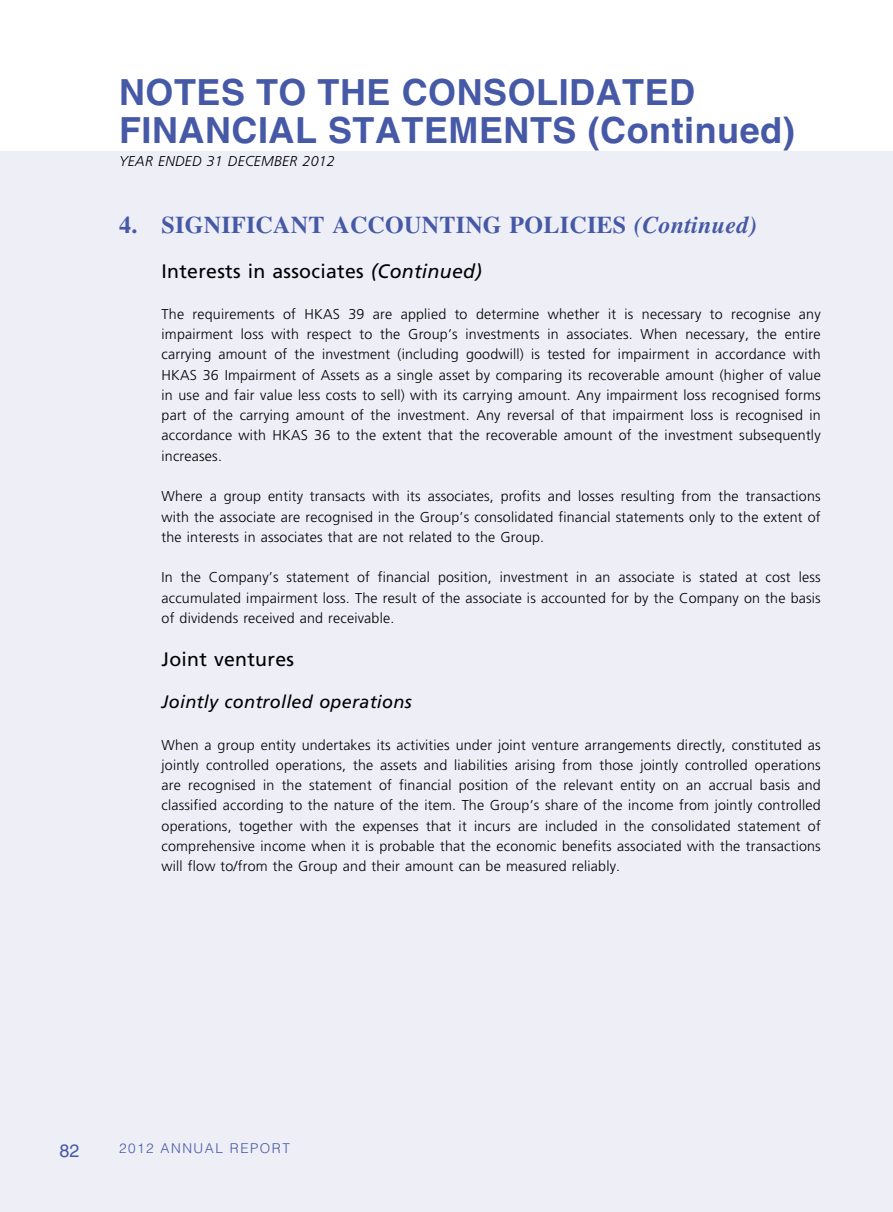
<style>
.page{position:relative;width:893px;height:1212px;background:#fff}
.page>*{position:absolute;margin:0;border:0;box-sizing:border-box;transform-origin:0 0}
.t1{font:700 36px/37.5px "Helvetica LT Std";letter-spacing:.015em;color:#4659a7}
.Subhead_1{font:700 24px "Times LT Std";letter-spacing:.01em;color:#4659a7}
.Subhead_2{font:19.5px "Frutiger LT Std";letter-spacing:.015em;color:#000}
.Subhead_3{font:italic 18px "Frutiger LT Std";letter-spacing:.015em;color:#000}
.t2{font:18px "Helvetica LT Std";color:#4659a7}
.Body_text{font:300 14.25px/20.2px "Frutiger LT Std";letter-spacing:.015em;color:#000;text-align:justify}
.t3{font:italic 300 14.25px "Frutiger LT Std";letter-spacing:.015em;color:#000}
.t4{font:300 13.5px "Helvetica LT Std";letter-spacing:.115em;color:#4659a7}
.s1{font-style:italic}
</style>
<div class="page">
<div style="left:0;top:152px;width:893px;height:1060px;background:#edeef6"></div>
<h1 class="t1" style="left:119px;top:73px;width:677px">NOTES TO THE CONSOLIDATED<br>FINANCIAL STATEMENTS (Continued)</h1>
<p class="t3" style="left:119px;top:153px;width:217px">YEAR ENDED 31 DECEMBER 2012</p>
<p class="Subhead_1" style="left:119px;top:210px;width:639px">4. SIGNIFICANT ACCOUNTING POLICIES <span class="s1">(Continued)</span></p>
<p class="Subhead_2" style="left:162px;top:259px;width:322px">Interests in associates <span class="s1">(Continued)</span></p>
<p class="Body_text" style="left:162px;top:304px;width:661px">The requirements of HKAS 39 are applied to determine whether it is necessary to recognise any impairment loss with respect to the Group’s investments in associates. When necessary, the entire carrying amount of the investment (including goodwill) is tested for impairment in accordance with HKAS 36 Impairment of Assets as a single asset by comparing its recoverable amount (higher of value in use and fair value less costs to sell) with its carrying amount. Any impairment loss recognised forms part of the carrying amount of the investment. Any reversal of that impairment loss is recognised in accordance with HKAS 36 to the extent that the recoverable amount of the investment subsequently increases.</p>
<p class="Body_text" style="left:162px;top:486px;width:661px">Where a group entity transacts with its associates, profits and losses resulting from the transactions with the associate are recognised in the Group’s consolidated financial statements only to the extent of the interests in associates that are not related to the Group.</p>
<p class="Body_text" style="left:162px;top:567px;width:661px">In the Company’s statement of financial position, investment in an associate is stated at cost less accumulated impairment loss. The result of the associate is accounted for by the Company on the basis of dividends received and receivable.</p>
<p class="Subhead_2" style="left:162px;top:648px;width:134px">Joint ventures</p>
<p class="Subhead_3" style="left:162px;top:692px;width:252px">Jointly controlled operations</p>
<p class="Body_text" style="left:162px;top:735px;width:661px">When a group entity undertakes its activities under joint venture arrangements directly, constituted as jointly controlled operations, the assets and liabilities arising from those jointly controlled operations are recognised in the statement of financial position of the relevant entity on an accrual basis and classified according to the nature of the item. The Group’s share of the income from jointly controlled operations, together with the expenses that it incurs are included in the consolidated statement of comprehensive income when it is probable that the economic benefits associated with the transactions will flow to/from the Group and their amount can be measured reliably.</p>
<p class="t2" style="left:60px;top:1140px;width:22px">82</p>
<p class="t4" style="left:119px;top:1140px;width:172px">2012 ANNUAL REPORT</p>
</div>
